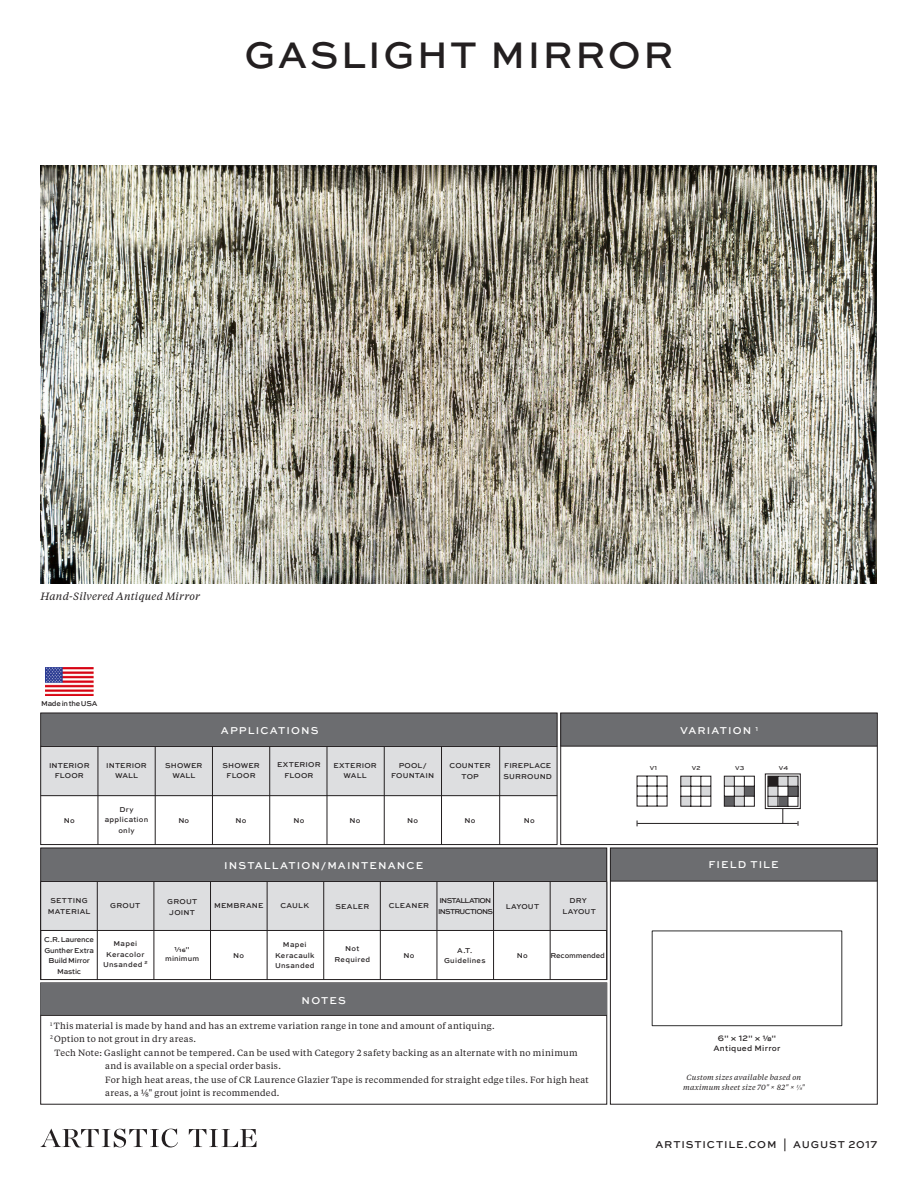
<style>
.page{position:relative;width:918px;height:1188px;background:#fff}
.page>*{position:absolute;margin:0;border:0;box-sizing:border-box;transform-origin:0 0}
.t1{font:500 39px "Sweet Sans Pro";letter-spacing:.055em;color:#231f20}
.Table_Header{font:500 10.5px "Sweet Sans Pro";letter-spacing:.105em;color:#fff}
.t2{font:500 10.5px "Sweet Sans Pro";letter-spacing:.08em;color:#231f20}
.Color_Name{font:italic 10.5px "Tiempos Text";letter-spacing:.02em;color:#231f20}
._5_5pt_Sweet{font:9px/13.5px "Tiempos Text";letter-spacing:.03em;color:#231f20}
._5_5pt_Sweet-2{font:500 8.25px "Sweet Sans Pro";letter-spacing:.035em;color:#231f20}
._5_5pt_Sweet-3{font:500 7.5px/10.5px "Sweet Sans Pro";letter-spacing:.02em;color:#231f20;text-align:center}
._5_5pt_Sweet-4{font:italic 7.5px/10.5px "Tiempos Text";letter-spacing:.03em;color:#231f20;text-align:center}
._5_5pt_Sweet-5{font:500 7.5px/10.5px "Sweet Sans Pro";letter-spacing:-.025em;color:#231f20;text-align:center}
._5_5pt_Sweet-6{font:500 7.5px/10.5px "Sweet Sans Pro";letter-spacing:-.09em;color:#231f20}
._5_5pt_Sweet-7{font:500 7.5px "Sweet Sans Pro";letter-spacing:-.04em;color:#231f20}
._5_5pt_Sweet-8{font:500 7.5px "Sweet Sans Pro";letter-spacing:-.015em;color:#231f20}
._5_5pt_Sweet-9{font:500 6px "Sweet Sans Pro";letter-spacing:.035em;color:#231f20}
.s1{font-family:"Times New Roman"}
</style>
<div class="page">
<svg style="left:189px;top:1129px;width:67px;height:18px"></svg>
<svg style="left:40px;top:1128px;width:138px;height:20px"></svg>
<img style="left:40px;top:166px;width:836px;height:418px">
<img style="left:45px;top:667px;width:48px;height:29px">
<div style="left:40px;top:983px;width:567px;height:32px;background:#6c6d70"></div>
<div style="left:41px;top:848px;width:566px;height:33px;background:#6c6d70"></div>
<div style="left:610px;top:848px;width:268px;height:33px;background:#6c6d70;border:1px solid #6c6d70"></div>
<div style="left:560px;top:713px;width:317px;height:33px;background:#6c6d70;border:1px solid #6c6d70"></div>
<div style="left:41px;top:713px;width:516px;height:33px;background:#6c6d70"></div>
<div style="left:40px;top:848px;width:567px;height:132px;border:1px solid #231f20"></div>
<div style="left:41px;top:881px;width:566px;height:50px;background:#dddee0"></div>
<hr style="left:97px;top:882px;width:1px;height:98px;background:#231f20">
<hr style="left:154px;top:882px;width:1px;height:98px;background:#231f20">
<hr style="left:210px;top:882px;width:1px;height:98px;background:#231f20">
<hr style="left:267px;top:882px;width:1px;height:98px;background:#231f20">
<hr style="left:323px;top:882px;width:1px;height:98px;background:#231f20">
<hr style="left:380px;top:882px;width:1px;height:98px;background:#231f20">
<hr style="left:437px;top:882px;width:1px;height:98px;background:#231f20">
<div style="left:41px;top:746px;width:516px;height:50px;background:#dddee0"></div>
<div style="left:40px;top:713px;width:517px;height:132px;border:1px solid #231f20"></div>
<hr style="left:40px;top:746px;width:517px;height:1px;background:#231f20">
<hr style="left:40px;top:881px;width:567px;height:1px;background:#231f20">
<hr style="left:40px;top:1015px;width:567px;height:1px;background:#231f20">
<div style="left:610px;top:848px;width:268px;height:256px;border:1px solid #231f20"></div>
<hr style="left:610px;top:881px;width:267px;height:1px;background:#231f20">
<div style="left:561px;top:713px;width:317px;height:132px;border:1px solid #231f20"></div>
<hr style="left:561px;top:746px;width:316px;height:1px;background:#231f20">
<hr style="left:41px;top:795px;width:516px;height:1px;background:#231f20">
<hr style="left:98px;top:747px;width:1px;height:98px;background:#231f20">
<hr style="left:155px;top:747px;width:1px;height:98px;background:#231f20">
<hr style="left:212px;top:747px;width:1px;height:98px;background:#231f20">
<hr style="left:269px;top:747px;width:1px;height:98px;background:#231f20">
<hr style="left:327px;top:747px;width:1px;height:98px;background:#231f20">
<hr style="left:384px;top:747px;width:1px;height:98px;background:#231f20">
<hr style="left:441px;top:747px;width:1px;height:98px;background:#231f20">
<hr style="left:40px;top:882px;width:1px;height:98px;background:#231f20">
<hr style="left:493px;top:882px;width:1px;height:98px;background:#231f20">
<hr style="left:550px;top:882px;width:1px;height:98px;background:#231f20">
<hr style="left:607px;top:882px;width:1px;height:98px;background:#231f20">
<hr style="left:41px;top:930px;width:566px;height:1px;background:#231f20">
<svg style="left:637px;top:776px;width:31px;height:31px"></svg>
<svg style="left:724px;top:776px;width:31px;height:31px"></svg>
<svg style="left:680px;top:776px;width:31px;height:31px"></svg>
<div style="left:765px;top:774px;width:36px;height:35px;border:1px solid #231f20"></div>
<hr style="left:637px;top:823px;width:161px;height:1px;background:#231f20">
<svg style="left:768px;top:776px;width:31px;height:50px"></svg>
<hr style="left:499px;top:747px;width:1px;height:98px;background:#231f20">
<p class="t1" style="left:244px;top:26px;width:431px">GASLIGHT MIRROR</p>
<p class="Color_Name" style="left:40px;top:589px;width:161px">Hand-Silvered Antiqued Mirror</p>
<p class="_5_5pt_Sweet-7" style="left:41px;top:697px;width:58px">Made in the USA</p>
<p class="_5_5pt_Sweet-3" style="left:49px;top:760px;width:42px">INTERIOR<br>FLOOR</p>
<p class="_5_5pt_Sweet-3" style="left:64px;top:815px;width:12px">No</p>
<p class="_5_5pt_Sweet-3" style="left:106px;top:760px;width:42px">INTERIOR<br>WALL</p>
<p class="_5_5pt_Sweet-3" style="left:119px;top:804px;width:16px">Dry</p>
<p class="_5_5pt_Sweet-3" style="left:105px;top:814px;width:45px">application only</p>
<p class="_5_5pt_Sweet-3" style="left:48px;top:895px;width:44px">SETTING<br>MATERIAL</p>
<p class="_5_5pt_Sweet-5" style="left:44px;top:934px;width:51px">C.R. Laurence<br>Gunther Extra<br>Build Mirror<br>Mastic</p>
<p class="_5_5pt_Sweet-3" style="left:110px;top:900px;width:32px">GROUT</p>
<p class="_5_5pt_Sweet-3" style="left:114px;top:938px;width:25px">Mapei</p>
<p class="_5_5pt_Sweet-3" style="left:103px;top:949px;width:46px">Keracolor<br>Unsanded <sup>2</sup></p>
<p class="_5_5pt_Sweet-3" style="left:165px;top:760px;width:39px">SHOWER<br>WALL</p>
<p class="_5_5pt_Sweet-3" style="left:178px;top:815px;width:12px">No</p>
<p class="Table_Header" style="left:221px;top:723px;width:99px">APPLICATIONS</p>
<p class="_5_5pt_Sweet-3" style="left:222px;top:760px;width:39px">SHOWER<br>FLOOR</p>
<p class="_5_5pt_Sweet-3" style="left:236px;top:815px;width:12px">No</p>
<p class="_5_5pt_Sweet-3" style="left:277px;top:759px;width:45px">EXTERIOR<br>FLOOR</p>
<p class="_5_5pt_Sweet-3" style="left:293px;top:815px;width:12px">No</p>
<p class="_5_5pt_Sweet-3" style="left:333px;top:760px;width:45px">EXTERIOR<br>WALL</p>
<p class="_5_5pt_Sweet-3" style="left:350px;top:815px;width:12px">No</p>
<p class="_5_5pt_Sweet-3" style="left:391px;top:760px;width:44px">POOL/<br>FOUNTAIN</p>
<p class="_5_5pt_Sweet-3" style="left:407px;top:815px;width:12px">No</p>
<p class="_5_5pt_Sweet-3" style="left:450px;top:760px;width:43px">COUNTER<br>TOP</p>
<p class="_5_5pt_Sweet-3" style="left:465px;top:815px;width:12px">No</p>
<p class="_5_5pt_Sweet-3" style="left:504px;top:760px;width:48px">FIREPLACE</p>
<p class="_5_5pt_Sweet-3" style="left:504px;top:771px;width:50px">SURROUND</p>
<p class="_5_5pt_Sweet-3" style="left:524px;top:815px;width:12px">No</p>
<p class="Table_Header" style="left:680px;top:723px;width:79px">VARIATION <sup>1</sup></p>
<p class="_5_5pt_Sweet-9" style="left:650px;top:763px;width:9px">V1</p>
<p class="_5_5pt_Sweet-9" style="left:692px;top:763px;width:10px">V2</p>
<p class="_5_5pt_Sweet-9" style="left:735px;top:763px;width:11px">V3</p>
<p class="_5_5pt_Sweet-9" style="left:779px;top:763px;width:11px">V4</p>
<p class="_5_5pt_Sweet-3" style="left:167px;top:896px;width:32px;text-align:left">GROUT<br>JOINT</p>
<p class="_5_5pt_Sweet-3" style="left:175px;top:944px;width:17px">1/16"</p>
<p class="_5_5pt_Sweet-3" style="left:165px;top:953px;width:36px">minimum</p>
<p class="Table_Header" style="left:224px;top:858px;width:200px">INSTALLATION/MAINTENANCE</p>
<p class="Table_Header" style="left:709px;top:857px;width:72px">FIELD TILE</p>
<p class="_5_5pt_Sweet-3" style="left:570px;top:895px;width:19px">DRY</p>
<p class="_5_5pt_Sweet-3" style="left:562px;top:906px;width:35px">LAYOUT</p>
<p class="_5_5pt_Sweet-8" style="left:551px;top:950px;width:56px">Recommended</p>
<p class="_5_5pt_Sweet-6" style="left:438px;top:895px;width:56px">INSTALLATION<br>INSTRUCTIONS</p>
<p class="_5_5pt_Sweet-3" style="left:457px;top:945px;width:16px">A.T.</p>
<p class="_5_5pt_Sweet-3" style="left:444px;top:955px;width:43px">Guidelines</p>
<p class="_5_5pt_Sweet-3" style="left:214px;top:900px;width:51px">MEMBRANE</p>
<p class="_5_5pt_Sweet-3" style="left:389px;top:900px;width:42px">CLEANER</p>
<p class="_5_5pt_Sweet-3" style="left:281px;top:900px;width:30px">CAULK</p>
<p class="_5_5pt_Sweet-3" style="left:275px;top:939px;width:41px">Mapei<br>Keracaulk<br>Unsanded</p>
<p class="_5_5pt_Sweet-3" style="left:335px;top:901px;width:35px">SEALER</p>
<p class="_5_5pt_Sweet-3" style="left:345px;top:943px;width:16px">Not</p>
<p class="_5_5pt_Sweet-3" style="left:335px;top:954px;width:37px">Required</p>
<p class="_5_5pt_Sweet-3" style="left:506px;top:901px;width:35px">LAYOUT</p>
<p class="_5_5pt_Sweet-3" style="left:233px;top:950px;width:12px">No</p>
<p class="_5_5pt_Sweet-3" style="left:403px;top:950px;width:12px">No</p>
<p class="_5_5pt_Sweet-3" style="left:517px;top:950px;width:12px">No</p>
<p class="Table_Header" style="left:302px;top:993px;width:46px">NOTES</p>
<p class="_5_5pt_Sweet" style="left:50px;top:1018px;width:446px"><sup>1</sup> This material is made by hand and has an extreme variation range in tone and amount of antiquing.</p>
<p class="_5_5pt_Sweet" style="left:50px;top:1032px;width:147px"><sup>2</sup> Option to not grout in dry areas.</p>
<p class="_5_5pt_Sweet" style="left:54px;top:1045px;width:525px">Tech Note: Gaslight cannot be tempered. Can be used with Category 2 safety backing as an alternate with no minimum</p>
<p class="_5_5pt_Sweet" style="left:105px;top:1059px;width:177px">and is available on a special order basis.</p>
<p class="_5_5pt_Sweet" style="left:105px;top:1072px;width:485px">For high heat areas, the use of CR Laurence Glazier Tape is recommended for straight edge tiles. For high heat areas, a ⅛" grout joint is recommended.</p>
<p class="_5_5pt_Sweet-2" style="left:718px;top:1032px;width:60px">6" × 12" × 1/8"</p>
<p class="_5_5pt_Sweet-2" style="left:713px;top:1042px;width:69px">Antiqued Mirror</p>
<p class="_5_5pt_Sweet-4" style="left:683px;top:1071px;width:123px">Custom sizes available based on maximum sheet size 70" 82" <span class="s1">1/8</span>"</p>
<p class="t2" style="left:655px;top:1136px;width:224px">ARTISTICTILE.COM | AUGUST 2017</p>
</div>
